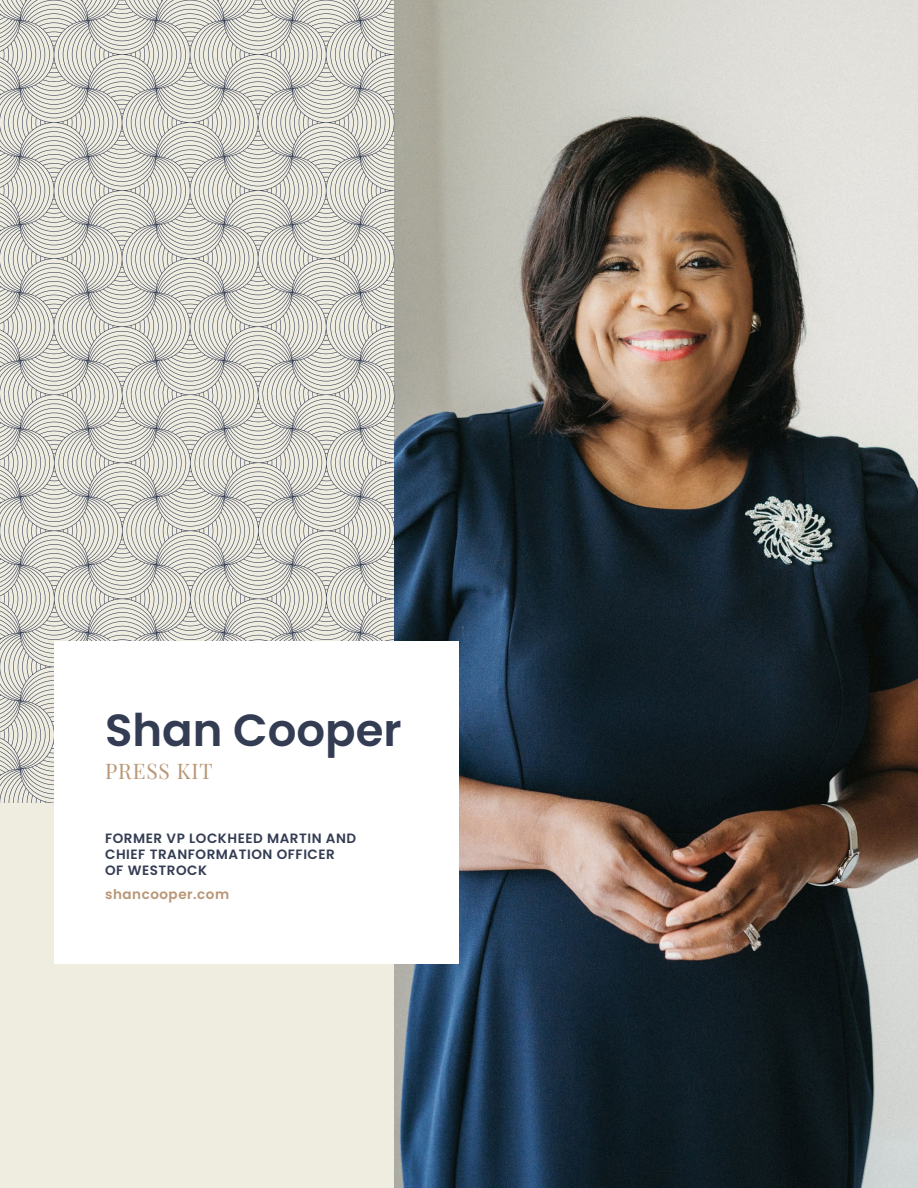
<style>
.page{position:relative;width:918px;height:1188px;background:#fff}
.page>*{position:absolute;margin:0;border:0;box-sizing:border-box;transform-origin:0 0}
.t1{font:600 45px "Poppins";color:#333c53}
.t2{font:21px "Playfair Display";letter-spacing:.04em;color:#b99675}
.t3{font:600 13.5px/16.4px "Poppins";letter-spacing:.04em;color:#333c53}
.t4{font:600 13.5px "Poppins";letter-spacing:.04em;color:#b99675}
</style>
<div class="page">
<div style="left:0;top:0;width:394px;height:1188px;background:#efece0"></div>
<img style="left:394px;top:0;width:524px;height:1188px">
<svg style="left:0;top:0;width:394px;height:395px"></svg>
<svg style="left:0;top:395px;width:394px;height:408px"></svg>
<div style="left:54px;top:642px;width:405px;height:322px;background:#fff"></div>
<h1 class="t1" style="left:105px;top:704px;width:298px">Shan Cooper</h1>
<h2 class="t2" style="left:105px;top:755px;width:109px">PRESS KIT</h2>
<p class="t3" style="left:105px;top:830px;width:253px">FORMER VP LOCKHEED MARTIN AND<br>CHIEF TRANFORMATION OFFICER<br>OF WESTROCK</p>
<p class="t4" style="left:105px;top:887px;width:126px">shancooper.com</p>
</div>
